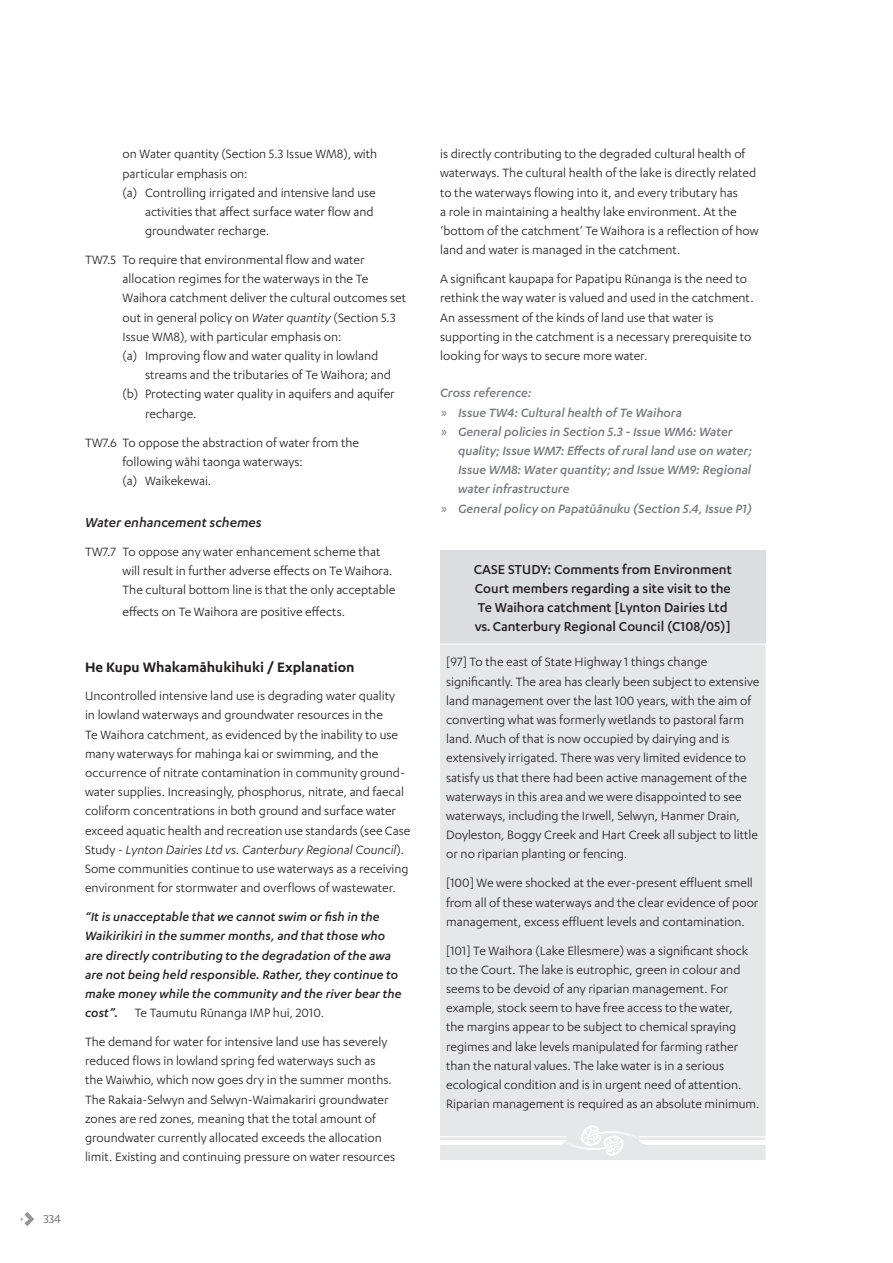
<style>
.page{position:relative;width:893px;height:1263px;background:#fff}
.page>*{position:absolute;margin:0;border:0;box-sizing:border-box;transform-origin:0 0}
.t1{font:600 15.9px "Karbon";color:#231f20}
.t2{font:500 15px/19.2px "Karbon";color:#231f20}
.t3{font:italic 500 15px "Karbon";color:#231f20}
.t4{font:13.95px/19.2px "Karbon";color:#231f20}
.t5{font:italic 500 13.95px/19.2px "Karbon";letter-spacing:.005em;color:#231f20}
.t6{font:italic 500 13.95px "Karbon";color:#76787b}
.t7{font:13.5px "Karbon";color:#636366}
.s1{font-style:italic}
.s2{font-weight:400;font-style:normal}
.s3{font-family:"Myriad Pro";font-weight:400;font-style:normal}
</style>
<div class="page">
<svg style="left:20px;top:1212px;width:14px;height:14px"></svg>
<div style="left:440px;top:551px;width:325px;height:93px;background:#dcdddf"></div>
<div style="left:440px;top:645px;width:325px;height:515px;background:#e6e7e9"></div>
<svg style="left:440px;top:1125px;width:325px;height:31px"></svg>
<hr style="left:440px;top:1136px;width:126px;height:1px;background:#fff">
<hr style="left:639px;top:1136px;width:126px;height:1px;background:#fff">
<p class="t7" style="left:43px;top:1212px;width:19px">334</p>
<p class="t4" style="left:123px;top:144px;width:256px">on Water quantity (Section 5.3 Issue WM8), with</p>
<p class="t4" style="left:123px;top:163px;width:127px">particular emphasis on:</p>
<p class="t4" style="left:123px;top:182px;width:255px">(a) Controlling irrigated and intensive land use</p>
<p class="t4" style="left:145px;top:202px;width:230px">activities that affect surface water flow and</p>
<p class="t4" style="left:145px;top:221px;width:126px">groundwater recharge.</p>
<p class="t4" style="left:123px;top:250px;width:285px;text-indent:-37px">TW7.5 To require that environmental flow and water allocation regimes for the waterways in the Te Waihora catchment deliver the cultural outcomes set out in general policy on <span class="s1">Water quantity</span> (Section 5.3<br>Issue WM8), with particular emphasis on:<br>(a) Improving flow and water quality in lowland</p>
<p class="t4" style="left:145px;top:365px;width:247px">streams and the tributaries of Te Waihora; and</p>
<p class="t4" style="left:123px;top:384px;width:274px">(b) Protecting water quality in aquifers and aquifer</p>
<p class="t4" style="left:145px;top:403px;width:53px">recharge.</p>
<p class="t4" style="left:123px;top:432px;width:238px;text-indent:-37px">TW7.6 To oppose the abstraction of water from the following wāhi taonga waterways:<br>(a) Waikekewai.</p>
<p class="t3" style="left:85px;top:514px;width:178px">Water enhancement schemes</p>
<p class="t4" style="left:123px;top:542px;width:274px;text-indent:-37px">TW7.7 To oppose any water enhancement scheme that will result in further adverse effects on Te Waihora.<br>The cultural bottom line is that the only acceptable</p>
<p class="t4" style="left:123px;top:601px;width:224px">effects on Te Waihora are positive effects.</p>
<p class="t1" style="left:85px;top:659px;width:271px">He Kupu Whakamāhukihuki / Explanation</p>
<p class="t4" style="left:85px;top:686px;width:327px">Uncontrolled intensive land use is degrading water quality<br>in lowland waterways and groundwater resources in the<br>Te Waihora catchment, as evidenced by the inability to use many waterways for mahinga kai or swimming, and the occurrence of nitrate contamination in community ground&shy;water supplies. Increasingly, phosphorus, nitrate, and faecal coliform concentrations in both ground and surface water exceed aquatic health and recreation use standards (see Case Study - <span class="s1">Lynton Dairies Ltd vs. Canterbury Regional Council</span>).<br>Some communities continue to use waterways as a receiving environment for stormwater and overflows of wastewater.</p>
<p class="t5" style="left:85px;top:907px;width:318px">“It is unacceptable that we cannot swim or fish in the Waikirikiri in the summer months, and that those who are directly contributing to the degradation of the awa are not being held responsible. Rather, they continue to make money while the community and the river bear the cost”. <span class="s2">Te Taumutu Rūnanga IMP hui, 2010.</span></p>
<p class="t4" style="left:85px;top:1032px;width:312px">The demand for water for intensive land use has severely reduced flows in lowland spring fed waterways such as the Waiwhio, which now goes dry in the summer months.<br>The Rakaia-Selwyn and Selwyn-Waimakariri groundwater zones are red zones, meaning that the total amount of groundwater currently allocated exceeds the allocation limit. Existing and continuing pressure on water resources</p>
<p class="t4" style="left:440px;top:144px;width:320px">is directly contributing to the degraded cultural health of waterways. The cultural health of the lake is directly related to the waterways flowing into it, and every tributary has<br>a role in maintaining a healthy lake environment. At the ‘bottom of the catchment’ Te Waihora is a reflection of how land and water is managed in the catchment.</p>
<p class="t4" style="left:440px;top:269px;width:315px">A significant kaupapa for Papatipu Rūnanga is the need to rethink the way water is valued and used in the catchment.<br>An assessment of the kinds of land use that water is supporting in the catchment is a necessary prerequisite to looking for ways to secure more water.</p>
<p class="t6" style="left:440px;top:385px;width:93px">Cross reference:</p>
<p class="t6" style="left:441px;top:405px;width:242px"><span class="s3">»</span> Issue TW4: Cultural health of Te Waihora</p>
<p class="t6" style="left:441px;top:424px;width:293px"><span class="s3">»</span> General policies in Section 5.3 - Issue WM6: Water</p>
<p class="t6" style="left:458px;top:443px;width:295px">quality; Issue WM7: Effects of rural land use on water;</p>
<p class="t6" style="left:458px;top:462px;width:295px">Issue WM8: Water quantity; and Issue WM9: Regional</p>
<p class="t6" style="left:458px;top:481px;width:113px">water infrastructure</p>
<p class="t6" style="left:441px;top:501px;width:312px"><span class="s3">»</span> General policy on Papatūānuku (Section 5.4, Issue P1)</p>
<p class="t2" style="left:475px;top:559px;width:259px;text-indent:65px">y: Comments from Environment Court members regarding a site visit to the Te Waihora catchment [Lynton Dairies Ltd vs. Canterbury Regional Council (C108/05)]</p>
<p class="t4" style="left:446px;top:652px;width:315px">[97] To the east of State Highway 1 things change significantly. The area has clearly been subject to extensive land management over the last 100 years, with the aim of converting what was formerly wetlands to pastoral farm land. Much of that is now occupied by dairying and is extensively irrigated. There was very limited evidence to satisfy us that there had been active management of the waterways in this area and we were disappointed to see waterways, including the Irwell, Selwyn, Hanmer Drain, Doyleston, Boggy Creek and Hart Creek all subject to little or no riparian planting or fencing.</p>
<p class="t4" style="left:446px;top:873px;width:314px">[100] We were shocked at the ever-present effluent smell from all of these waterways and the clear evidence of poor management, excess effluent levels and contamination.</p>
<p class="t4" style="left:446px;top:940px;width:315px">[101] Te Waihora (Lake Ellesmere) was a significant shock to the Court. The lake is eutrophic, green in colour and seems to be devoid of any riparian management. For example, stock seem to have free access to the water,<br>the margins appear to be subject to chemical spraying regimes and lake levels manipulated for farming rather than the natural values. The lake water is in a serious ecological condition and is in urgent need of attention.<br>Riparian management is required as an absolute minimum.</p>
<p class="t2" style="left:474px;top:559px;width:13px">Case</p>
<p class="t2" style="left:508px;top:559px;width:10px">Stud</p>
</div>
